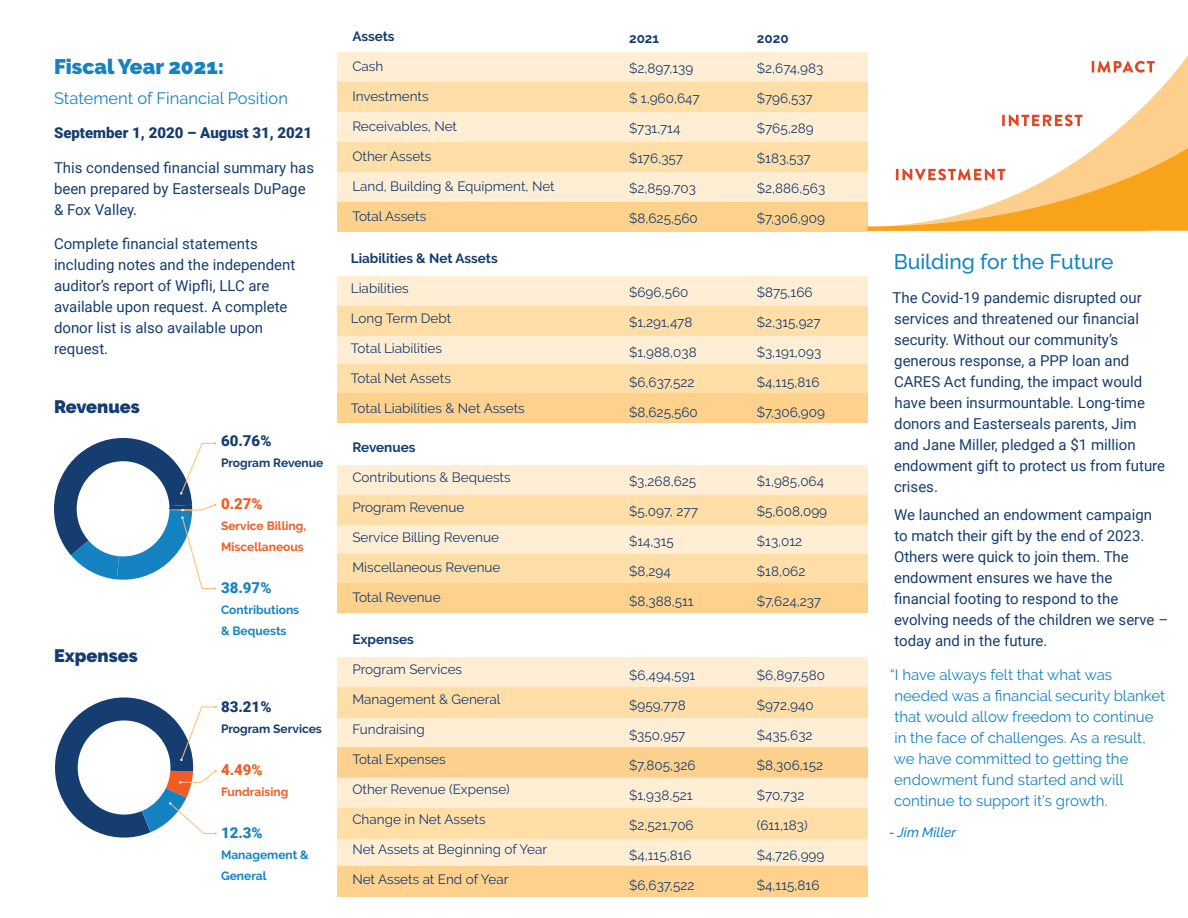
<style>
.page{position:relative;width:1188px;height:918px;background:#fff}
.page>*{position:absolute;margin:0;border:0;box-sizing:border-box;transform-origin:0 0}
.t1{font:500 21px "Raleway";color:#1583c2}
.t2{font:900 21px "Raleway";color:#1583c2}
.t3{font:900 18px "Raleway";color:#163d6f}
.t4{font:16.5px "Raleway";color:#1583c2}
.t5{font:15px/21px "Roboto";color:#163d6f}
.t6{font:15px/21px "Raleway";color:#1583c2}
.t7{font:900 15px "Roboto";color:#163d6f}
.t8{font:900 15px "Roboto";color:#1784c2}
.t9{font:900 15px "Roboto";color:#f25c24}
.t10{font:13.5px "Raleway";color:#163d6f}
.t11{font:700 13.5px "Raleway";color:#163d6f}
.t12{font:italic 500 13.5px "Raleway";color:#1583c2}
.t13{font:700 12px/21px "Raleway";color:#1784c2}
.t14{font:700 12px/21px "Raleway";color:#f25c24}
.t15{font:700 12px "Raleway";color:#163d6f}
</style>
<div class="page">
<svg style="left:55px;top:697px;width:162px;height:141px"></svg>
<div style="left:337px;top:202px;width:531px;height:30px;background:#fed18d"></div>
<div style="left:337px;top:82px;width:531px;height:30px;background:#ffdea7"></div>
<div style="left:337px;top:142px;width:531px;height:30px;background:#ffdea7"></div>
<div style="left:337px;top:306px;width:531px;height:29px;background:#ffdea7"></div>
<div style="left:337px;top:495px;width:531px;height:29px;background:#ffdea7"></div>
<div style="left:337px;top:687px;width:531px;height:31px;background:#ffdea7"></div>
<div style="left:337px;top:364px;width:531px;height:30px;background:#ffdea7"></div>
<div style="left:337px;top:554px;width:531px;height:29px;background:#ffdea7"></div>
<div style="left:337px;top:748px;width:531px;height:30px;background:#fdd18d"></div>
<div style="left:337px;top:808px;width:531px;height:30px;background:#ffdea7"></div>
<div style="left:337px;top:52px;width:531px;height:30px;background:#ffeed3"></div>
<div style="left:337px;top:112px;width:531px;height:30px;background:#ffeed3"></div>
<div style="left:337px;top:277px;width:531px;height:29px;background:#ffeed3"></div>
<div style="left:337px;top:466px;width:531px;height:29px;background:#ffeed3"></div>
<div style="left:337px;top:657px;width:531px;height:30px;background:#ffeed3"></div>
<div style="left:337px;top:172px;width:531px;height:30px;background:#ffeed3"></div>
<div style="left:337px;top:335px;width:531px;height:29px;background:#ffeed3"></div>
<div style="left:337px;top:524px;width:531px;height:30px;background:#ffeed3"></div>
<div style="left:337px;top:718px;width:531px;height:30px;background:#ffeed3"></div>
<div style="left:337px;top:778px;width:531px;height:30px;background:#ffeed3"></div>
<div style="left:337px;top:838px;width:531px;height:30px;background:#ffeed3"></div>
<div style="left:337px;top:394px;width:531px;height:29px;background:#fed18d"></div>
<div style="left:337px;top:583px;width:531px;height:30px;background:#fed18d"></div>
<div style="left:337px;top:867px;width:531px;height:30px;background:#fed18d"></div>
<svg style="left:54px;top:438px;width:162px;height:152px"></svg>
<svg style="left:1002px;top:55px;width:186px;height:93px"></svg>
<svg style="left:868px;top:148px;width:320px;height:83px"></svg>
<svg style="left:1002px;top:115px;width:81px;height:11px"></svg>
<svg style="left:1092px;top:61px;width:63px;height:12px"></svg>
<p class="t2" style="left:54px;top:54px;width:172px">Fiscal Year 2021:</p>
<p class="t4" style="left:54px;top:88px;width:235px">Statement of Financial Position</p>
<p class="t7" style="left:54px;top:122px;width:260px">September 1, 2020 – August 31, 2021</p>
<p class="t5" style="left:54px;top:156px;width:262px">This condensed financial summary has been prepared by Easterseals DuPage &amp; Fox Valley.</p>
<p class="t5" style="left:54px;top:233px;width:243px">Complete financial statements including notes and the independent auditor’s report of Wipfli, LLC are available upon request. A complete donor list is also available upon request.</p>
<p class="t3" style="left:54px;top:396px;width:87px">Revenues</p>
<p class="t3" style="left:54px;top:645px;width:85px">Expenses</p>
<p class="t7" style="left:221px;top:430px;width:52px">60.76%</p>
<p class="t15" style="left:221px;top:456px;width:104px">Program Revenue</p>
<p class="t9" style="left:221px;top:493px;width:43px">0.27%</p>
<p class="t14" style="left:221px;top:515px;width:87px">Service Billing,<br>Miscellaneous</p>
<p class="t8" style="left:221px;top:577px;width:52px">38.97%</p>
<p class="t13" style="left:221px;top:599px;width:80px">Contributions &amp; Bequests</p>
<p class="t7" style="left:221px;top:696px;width:52px">83.21%</p>
<p class="t15" style="left:221px;top:721px;width:102px">Program Services</p>
<p class="t9" style="left:221px;top:759px;width:43px">4.49%</p>
<p class="t14" style="left:221px;top:781px;width:69px">Fundraising</p>
<p class="t8" style="left:221px;top:822px;width:43px">12.3%</p>
<p class="t13" style="left:221px;top:844px;width:89px">Management &amp;<br>General</p>
<p class="t11" style="left:352px;top:29px;width:44px">Assets</p>
<p class="t10" style="left:352px;top:59px;width:33px">Cash</p>
<p class="t10" style="left:352px;top:89px;width:78px">Investments</p>
<p class="t10" style="left:352px;top:119px;width:106px">Receivables, Net</p>
<p class="t10" style="left:352px;top:149px;width:81px">Other Assets</p>
<p class="t10" style="left:352px;top:179px;width:204px">Land, Building &amp; Equipment, Net</p>
<p class="t10" style="left:352px;top:209px;width:75px">Total Assets</p>
<p class="t11" style="left:351px;top:250px;width:148px">Liabilities &amp; Net Assets</p>
<p class="t10" style="left:351px;top:280px;width:60px">Liabilities</p>
<p class="t10" style="left:351px;top:310px;width:102px">Long Term Debt</p>
<p class="t10" style="left:351px;top:340px;width:93px">Total Liabilities</p>
<p class="t10" style="left:351px;top:370px;width:102px">Total Net Assets</p>
<p class="t10" style="left:351px;top:400px;width:176px">Total Liabilities &amp; Net Assets</p>
<p class="t11" style="left:352px;top:440px;width:65px">Revenues</p>
<p class="t10" style="left:352px;top:470px;width:160px">Contributions &amp; Bequests</p>
<p class="t10" style="left:352px;top:500px;width:114px">Program Revenue</p>
<p class="t10" style="left:352px;top:530px;width:148px">Service Billing Revenue</p>
<p class="t10" style="left:352px;top:560px;width:150px">Miscellaneous Revenue</p>
<p class="t10" style="left:352px;top:590px;width:90px">Total Revenue</p>
<p class="t11" style="left:352px;top:631px;width:63px">Expenses</p>
<p class="t10" style="left:352px;top:661px;width:111px">Program Services</p>
<p class="t10" style="left:352px;top:691px;width:150px">Management &amp; General</p>
<p class="t10" style="left:352px;top:721px;width:74px">Fundraising</p>
<p class="t10" style="left:352px;top:751px;width:95px">Total Expenses</p>
<p class="t10" style="left:352px;top:781px;width:159px">Other Revenue (Expense)</p>
<p class="t10" style="left:352px;top:811px;width:135px">Change in Net Assets</p>
<p class="t10" style="left:352px;top:841px;width:196px">Net Assets at Beginning of Year</p>
<p class="t10" style="left:352px;top:871px;width:158px">Net Assets at End of Year</p>
<p class="t11" style="left:629px;top:31px;width:32px">2021</p>
<p class="t10" style="left:629px;top:60px;width:66px">$2,897,139</p>
<p class="t10" style="left:629px;top:90px;width:72px">$ 1,960,647</p>
<p class="t10" style="left:629px;top:120px;width:53px">$731,714</p>
<p class="t10" style="left:629px;top:150px;width:55px">$176,357</p>
<p class="t10" style="left:629px;top:180px;width:68px">$2,859,703</p>
<p class="t10" style="left:629px;top:210px;width:70px">$8,625,560</p>
<p class="t10" style="left:629px;top:285px;width:61px">$696,560</p>
<p class="t10" style="left:629px;top:315px;width:65px">$1,291,478</p>
<p class="t10" style="left:629px;top:345px;width:69px">$1,988,038</p>
<p class="t10" style="left:629px;top:375px;width:67px">$6,637,522</p>
<p class="t10" style="left:629px;top:405px;width:70px">$8,625,560</p>
<p class="t10" style="left:629px;top:474px;width:69px">$3,268,625</p>
<p class="t10" style="left:629px;top:504px;width:70px">$5,097, 277</p>
<p class="t10" style="left:629px;top:534px;width:46px">$14,315</p>
<p class="t10" style="left:629px;top:564px;width:43px">$8,294</p>
<p class="t10" style="left:629px;top:594px;width:66px">$8,388,511</p>
<p class="t10" style="left:629px;top:667px;width:68px">$6,494,591</p>
<p class="t10" style="left:629px;top:697px;width:58px">$959,778</p>
<p class="t10" style="left:629px;top:727px;width:58px">$350,957</p>
<p class="t10" style="left:629px;top:757px;width:68px">$7,805,326</p>
<p class="t10" style="left:629px;top:787px;width:65px">$1,938,521</p>
<p class="t10" style="left:629px;top:817px;width:66px">$2,521,706</p>
<p class="t10" style="left:629px;top:847px;width:64px">$4,115,816</p>
<p class="t10" style="left:629px;top:877px;width:67px">$6,637,522</p>
<p class="t11" style="left:757px;top:31px;width:33px">2020</p>
<p class="t10" style="left:757px;top:60px;width:68px">$2,674,983</p>
<p class="t10" style="left:757px;top:90px;width:57px">$796,537</p>
<p class="t10" style="left:757px;top:120px;width:58px">$765,289</p>
<p class="t10" style="left:757px;top:150px;width:55px">$183,537</p>
<p class="t10" style="left:757px;top:180px;width:70px">$2,886,563</p>
<p class="t10" style="left:757px;top:210px;width:70px">$7,306,909</p>
<p class="t10" style="left:757px;top:285px;width:57px">$875,166</p>
<p class="t10" style="left:757px;top:315px;width:65px">$2,315,927</p>
<p class="t10" style="left:757px;top:345px;width:66px">$3,191,093</p>
<p class="t10" style="left:757px;top:375px;width:64px">$4,115,816</p>
<p class="t10" style="left:757px;top:405px;width:70px">$7,306,909</p>
<p class="t10" style="left:757px;top:474px;width:69px">$1,985,064</p>
<p class="t10" style="left:757px;top:504px;width:72px">$5,608,099</p>
<p class="t10" style="left:757px;top:534px;width:47px">$13,012</p>
<p class="t10" style="left:757px;top:564px;width:50px">$18,062</p>
<p class="t10" style="left:757px;top:594px;width:66px">$7,624,237</p>
<p class="t10" style="left:757px;top:667px;width:70px">$6,897,580</p>
<p class="t10" style="left:757px;top:697px;width:58px">$972,940</p>
<p class="t10" style="left:757px;top:727px;width:57px">$435,632</p>
<p class="t10" style="left:757px;top:757px;width:68px">$8,306,152</p>
<p class="t10" style="left:757px;top:787px;width:49px">$70,732</p>
<p class="t10" style="left:757px;top:817px;width:52px">(611,183)</p>
<p class="t10" style="left:757px;top:847px;width:69px">$4,726,999</p>
<p class="t10" style="left:757px;top:877px;width:64px">$4,115,816</p>
<p class="t1" style="left:894px;top:249px;width:221px">Building for the Future</p>
<p class="t5" style="left:893px;top:286px;width:274px">The Covid-19 pandemic disrupted our services and threatened our financial security. Without our community’s generous response, a PPP loan and CARES Act funding, the impact would have been insurmountable. Long-time donors and Easterseals parents, Jim<br>and Jane Miller, pledged a $1 million endowment gift to protect us from future crises.</p>
<p class="t5" style="left:894px;top:503px;width:276px">We launched an endowment campaign to match their gift by the end of 2023.<br>Others were quick to join them. The endowment ensures we have the financial footing to respond to the evolving needs of the children we serve – today and in the future.</p>
<p class="t6" style="left:890px;top:664px;width:277px">“I have always felt that what was needed was a financial security blanket that would allow freedom to continue<br>in the face of challenges. As a result, we have committed to getting the endowment fund started and will continue to support it’s growth.</p>
<p class="t12" style="left:889px;top:824px;width:69px">- Jim Miller</p>
</div>
